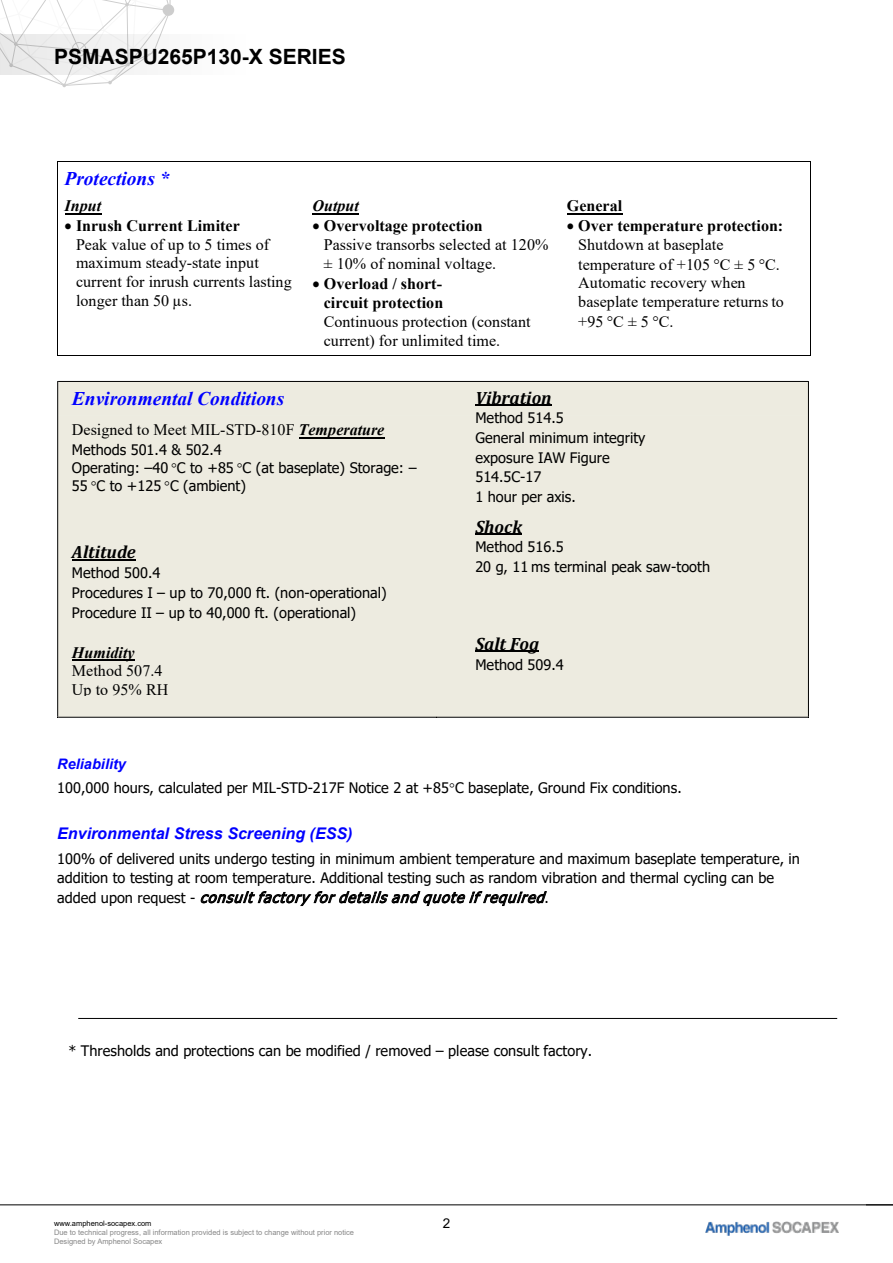
<style>
.page{position:relative;width:893px;height:1263px;background:#fff}
.page>*{position:absolute;margin:0;border:0;box-sizing:border-box;transform-origin:0 0}
.t1{font:700 21px "Arial";color:#000}
.t2{font:italic 700 19.35px "Times New Roman";color:#00f}
.t3{font:italic 700 17.85px "Cambria";color:#000}
.t4{font:16.05px/18.6px "Times New Roman";color:#000}
.t5{font:700 16.05px/18.6px "Times New Roman";color:#000;text-align:right}
.t6{font:italic 700 16.05px "Arial";color:#00f}
.t7{font:italic 700 16.05px "Times New Roman";color:#000}
.t8{font:14.55px/19.6px "Tahoma";color:#000}
.t9{font:italic 700 14.55px "Arial";color:#00f}
.t10{font:13.5px "Arial";color:#000}
.t11{font:7.5px/9px "Arial";color:#878787}
.t12{font:7.5px "Arial";color:#000}
.s1{font-weight:700}
.s2{font-weight:700;font-style:italic}
.s3{font-style:italic}
</style>
<div class="page">
<hr style="left:0;top:1204px;width:893px;height:1px;background:#000">
<img style="left:705px;top:1221px;width:134px;height:15px">
<svg style="left:0;top:0;width:171px;height:87px"></svg>
<div style="left:163px;top:4px;width:11px;height:12px;background:#cdcdcd;border-radius:50%"></div>
<svg style="left:0;top:35px;width:171px;height:40px;fill:#eee"></svg>
<div style="left:58px;top:382px;width:750px;height:33px;background:#edebe0"></div>
<hr style="left:58px;top:381px;width:750px;height:1px;background:#000">
<div style="left:58px;top:415px;width:750px;height:302px;background:#edebe0"></div>
<hr style="left:57px;top:381px;width:1px;height:336px;background:#000">
<hr style="left:58px;top:717px;width:379px;height:1px;background:#000">
<hr style="left:436px;top:717px;width:372px;height:1px;background:#000">
<hr style="left:808px;top:381px;width:1px;height:336px;background:#000">
<hr style="left:58px;top:162px;width:246px;height:1px;background:#000">
<hr style="left:305px;top:162px;width:254px;height:1px;background:#000">
<hr style="left:560px;top:162px;width:250px;height:1px;background:#000">
<hr style="left:57px;top:162px;width:1px;height:33px;background:#000">
<hr style="left:810px;top:162px;width:1px;height:33px;background:#000">
<hr style="left:65px;top:213px;width:36px;height:2px;background:#000">
<hr style="left:313px;top:213px;width:46px;height:2px;background:#000">
<hr style="left:567px;top:213px;width:55px;height:2px;background:#000">
<hr style="left:57px;top:195px;width:1px;height:160px;background:#000">
<hr style="left:58px;top:355px;width:246px;height:1px;background:#000">
<hr style="left:304px;top:355px;width:255px;height:1px;background:#000">
<hr style="left:559px;top:355px;width:251px;height:1px;background:#000">
<hr style="left:810px;top:195px;width:1px;height:160px;background:#000">
<hr style="left:78px;top:1018px;width:759px;height:1px;background:#000">
<hr style="left:475px;top:405px;width:76px;height:1px;background:#000">
<hr style="left:475px;top:534px;width:47px;height:1px;background:#000">
<hr style="left:475px;top:651px;width:64px;height:1px;background:#000">
<hr style="left:299px;top:437px;width:85px;height:2px;background:#000">
<hr style="left:72px;top:559px;width:64px;height:2px;background:#000">
<hr style="left:72px;top:660px;width:63px;height:1px;background:#000">
<svg style="left:866px;top:1204px;width:27px;height:1px"></svg>
<svg style="left:172px;top:463px;width:4px;height:4px"></svg>
<svg style="left:237px;top:463px;width:5px;height:4px"></svg>
<svg style="left:91px;top:481px;width:5px;height:4px"></svg>
<svg style="left:165px;top:481px;width:4px;height:4px"></svg>
<h1 class="t1" style="left:54px;top:42px;width:293px">PSMASPU265P130-X SERIES</h1>
<h2 class="t2" style="left:65px;top:165px;width:106px">Protections *</h2>
<p class="t7" style="left:65px;top:195px;width:38px">Input</p>
<p class="t4" style="left:76px;top:216px;width:217px;text-indent:-12px">• <span class="s1">Inrush Current Limiter<br></span>Peak value of up to 5 times of maximum steady-state input current for inrush currents lasting longer than 50 µs.</p>
<p class="t7" style="left:313px;top:195px;width:48px">Output</p>
<p class="t4" style="left:324px;top:216px;width:226px;text-indent:-11px">• <span class="s1">Overvoltage protection<br></span>Passive transorbs selected at 120% ± 10% of nominal voltage.</p>
<p class="t5" style="left:312px;top:274px;width:132px">• Overload / short&shy;circuit protection</p>
<p class="t4" style="left:324px;top:312px;width:208px">Continuous protection (constant current) for unlimited time.</p>
<p class="t5" style="left:567px;top:196px;width:57px">General</p>
<p class="t4" style="left:578px;top:216px;width:207px;line-height:19px;text-indent:-11px">• <span class="s1">Over temperature protection:<br></span>Shutdown at baseplate temperature of +105 C ± 5 C.<br>Automatic recovery when baseplate temperature returns to +95 C ± 5 C.</p>
<h2 class="t2" style="left:72px;top:385px;width:214px">Environmental Conditions</h2>
<p class="t4" style="left:72px;top:420px;width:314px">Designed to Meet MIL-STD-810F <span class="s2">Temperature</span></p>
<p class="t8" style="left:72px;top:442px;width:346px;line-height:17.7px">Methods 501.4 &amp; 502.4<br>Operating: –40 C to +85 C (at baseplate) Storage: –<br>55 C to +125 C (ambient)</p>
<p class="t3" style="left:72px;top:540px;width:65px">Altitude</p>
<p class="t8" style="left:72px;top:564px;width:316px">Method 500.4<br>Procedures I – up to 70,000 ft. (non-operational)<br>Procedure II – up to 40,000 ft. (operational)</p>
<p class="t7" style="left:72px;top:641px;width:64px">Humidity</p>
<p class="t4" style="left:72px;top:661px;width:98px">Method 507.4<br>Up to 95% RH</p>
<p class="t3" style="left:475px;top:385px;width:78px">Vibration</p>
<p class="t8" style="left:475px;top:409px;width:172px">Method 514.5<br>General minimum integrity exposure IAW Figure<br>514.5C-17<br>1 hour per axis.</p>
<p class="t3" style="left:475px;top:514px;width:48px">Shock</p>
<p class="t8" style="left:475px;top:538px;width:236px">Method 516.5<br>20 g, 11 ms terminal peak saw-tooth</p>
<p class="t3" style="left:475px;top:631px;width:65px">Salt Fog</p>
<p class="t8" style="left:475px;top:656px;width:90px">Method 509.4</p>
<p class="t9" style="left:57px;top:754px;width:70px">Reliability</p>
<p class="t8" style="left:57px;top:778px;width:626px">100,000 hours, calculated per MIL-STD-217F Notice 2 at +85 C baseplate, Ground Fix conditions.</p>
<p class="t6" style="left:57px;top:823px;width:297px">Environmental Stress Screening (ESS)</p>
<p class="t8" style="left:57px;top:850px;width:744px">100% of delivered units undergo testing in minimum ambient temperature and maximum baseplate temperature, in addition to testing at room temperature. Additional testing such as random vibration and thermal cycling can be<br>a d d e d u p o n r e q u e s t - <span class="s3">consultfactoryfordetailsandquoteifrequired</span>.</p>
<p class="t8" style="left:68px;top:1041px;width:525px">* Thresholds and protections can be modified / removed – please consult factory.</p>
<p class="t12" style="left:54px;top:1218px;width:99px">www.amphenol-socapex.com</p>
<p class="t11" style="left:54px;top:1227px;width:302px">Due to technical progress, all information provided is subject to change without prior notice<br>Designed by Amphenol Socapex</p>
<p class="t10" style="left:443px;top:1214px;width:9px">2</p>
</div>
